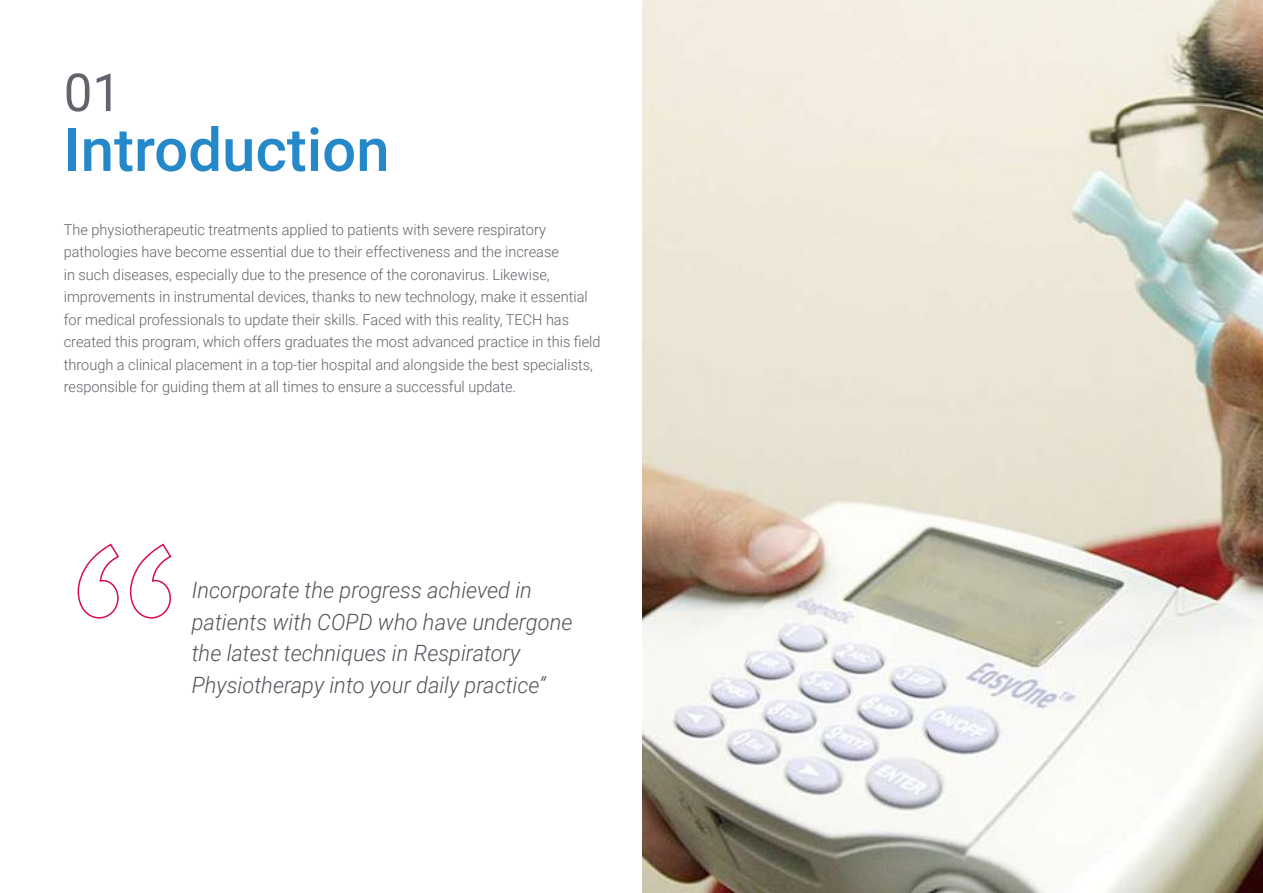
<style>
.page{position:relative;width:1263px;height:893px;background:#fff}
.page>*{position:absolute;margin:0;border:0;box-sizing:border-box;transform-origin:0 0}
.t1{font:500 60px "Roboto";color:#2488c9}
.t2{font:52.5px "Roboto";color:#61646a}
.t3{font:italic 300 22.5px/31.5px "Roboto";color:#52555b}
.t4{font:300 15px/22.5px "Roboto";color:#61646a}
</style>
<div class="page">
<svg style="left:77px;top:543px;width:95px;height:76px"></svg>
<img style="left:642px;top:0;width:621px;height:893px">
<h2 class="t2" style="left:64px;top:56px;width:59px">01</h2>
<h1 class="t1" style="left:64px;top:108px;width:327px">Introduction</h1>
<p class="t4" style="left:64px;top:217px;width:538px">The physiotherapeutic treatments applied to patients with severe respiratory pathologies have become essential due to their effectiveness and the increase<br>in such diseases, especially due to the presence of the coronavirus. Likewise, improvements in instrumental devices, thanks to new technology, make it essential for medical professionals to update their skills. Faced with this reality, TECH has created this program, which offers graduates the most advanced practice in this field through a clinical placement in a top-tier hospital and alongside the best specialists, responsible for guiding them at all times to ensure a successful update.</p>
<h3 class="t3" style="left:192px;top:573px;width:382px">Incorporate the progress achieved in patients with COPD who have undergone the latest techniques in Respiratory Physiotherapy into your daily practice”</h3>
</div>
